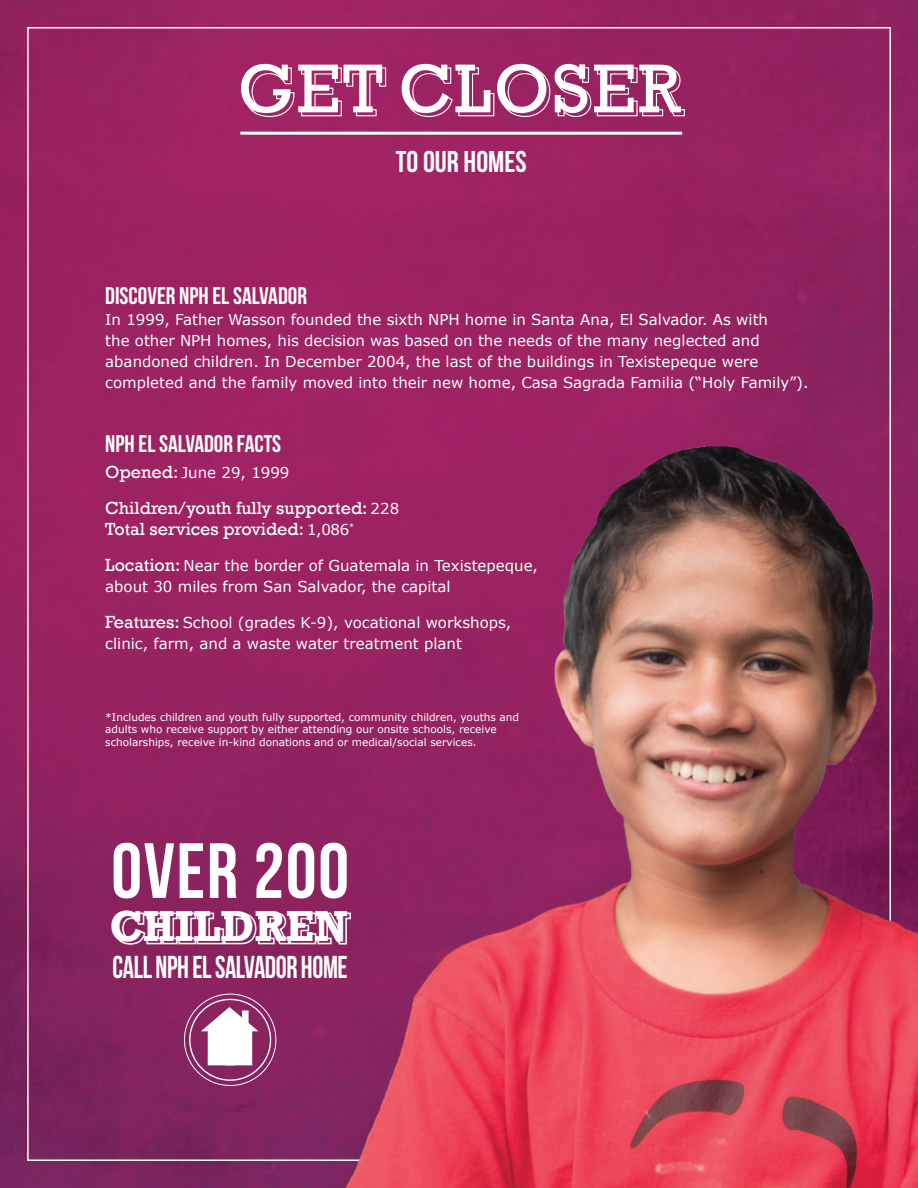
<style>
.page{position:relative;width:918px;height:1188px;background:#fff}
.page>*{position:absolute;margin:0;border:0;box-sizing:border-box;transform-origin:0 0}
.t1{font:78px "Bebas Neue";letter-spacing:.02em;color:#fff}
.t2{font:700 44.4px "Rockwell";color:#fff;scale:.96 1}
.t3{font:31.65px "Bebas Neue";letter-spacing:-.015em;color:#fff;scale:.88 1}
.t4{font:30px "Bebas Neue";color:#fff}
.t5{font:24px "Bebas Neue";color:#fff}
.t6{font:18px/21.6px "Rockwell";color:#fff}
.t7{font:15px/21px "Verdana";color:#fff}
.t8{font:10.5px/12.6px "Verdana";color:#fff}
.s1{font-family:"Rockwell";font-size:18px}
.s2{font-family:"Verdana";font-size:15px}
</style>
<div class="page">
<img style="left:0;top:0;width:918px;height:1188px">
<svg style="left:241px;top:64px;width:146px;height:54px"></svg>
<svg style="left:402px;top:64px;width:284px;height:54px"></svg>
<hr style="left:240px;top:132px;width:442px;height:3px;background:#fff">
<svg style="left:201px;top:1007px;width:58px;height:58px"></svg>
<div style="left:225px;top:1044px;width:10px;height:21px;background:#fff"></div>
<div style="left:189px;top:999px;width:82px;height:82px;border:1px solid #fff;border-radius:50%"></div>
<svg style="left:113px;top:911px;width:169px;height:34px;background:#a65a86"></svg>
<img style="left:282px;top:406px;width:636px;height:782px">
<h3 class="t4" style="left:396px;top:145px;width:132px">TO OUR HOMES</h3>
<h3 class="t5" style="left:105px;top:282px;width:203px">DISCOVER NPH EL SALVADOR</h3>
<p class="t7" style="left:105px;top:308px;width:705px">In 1999, Father Wasson founded the sixth NPH home in Santa Ana, El Salvador. As with<br>the other NPH homes, his decision was based on the needs of the many neglected and abandoned children. In December 2004, the last of the buildings in Texistepeque were completed and the family moved into their new home, Casa Sagrada Familia (“Holy Family”).</p>
<h3 class="t5" style="left:105px;top:431px;width:177px">NPH EL SALVADOR FACTS</h3>
<p class="t7" style="left:105px;top:462px;width:186px"><span class="s1">Opened:</span> June 29, 1999</p>
<p class="t6" style="left:105px;top:497px;width:295px">Children/youth fully supported: <span class="s2">228<br></span>Total services provided: <span class="s2">1,086</span><sup>*</sup></p>
<p class="t7" style="left:105px;top:555px;width:434px"><span class="s1">Location:</span> Near the border of Guatemala in Texistepeque, about 30 miles from San Salvador, the capital</p>
<p class="t7" style="left:105px;top:612px;width:408px"><span class="s1">Features:</span> School (grades K-9), vocational workshops, clinic, farm, and a waste water treatment plant</p>
<p class="t8" style="left:105px;top:710px;width:415px">*Includes children and youth fully supported, community children, youths and adults who receive support by either attending our onsite schools, receive scholarships, receive in-kind donations and or medical/social services.</p>
<h1 class="t1" style="left:111px;top:828px;width:239px">OVER 200</h1>
<h2 class="t2" style="left:110px;top:899px;width:249px">CHILDREN</h2>
<h3 class="t3" style="left:113px;top:950px;width:269px">CALL NPH EL SALVADOR HOME</h3>
</div>
